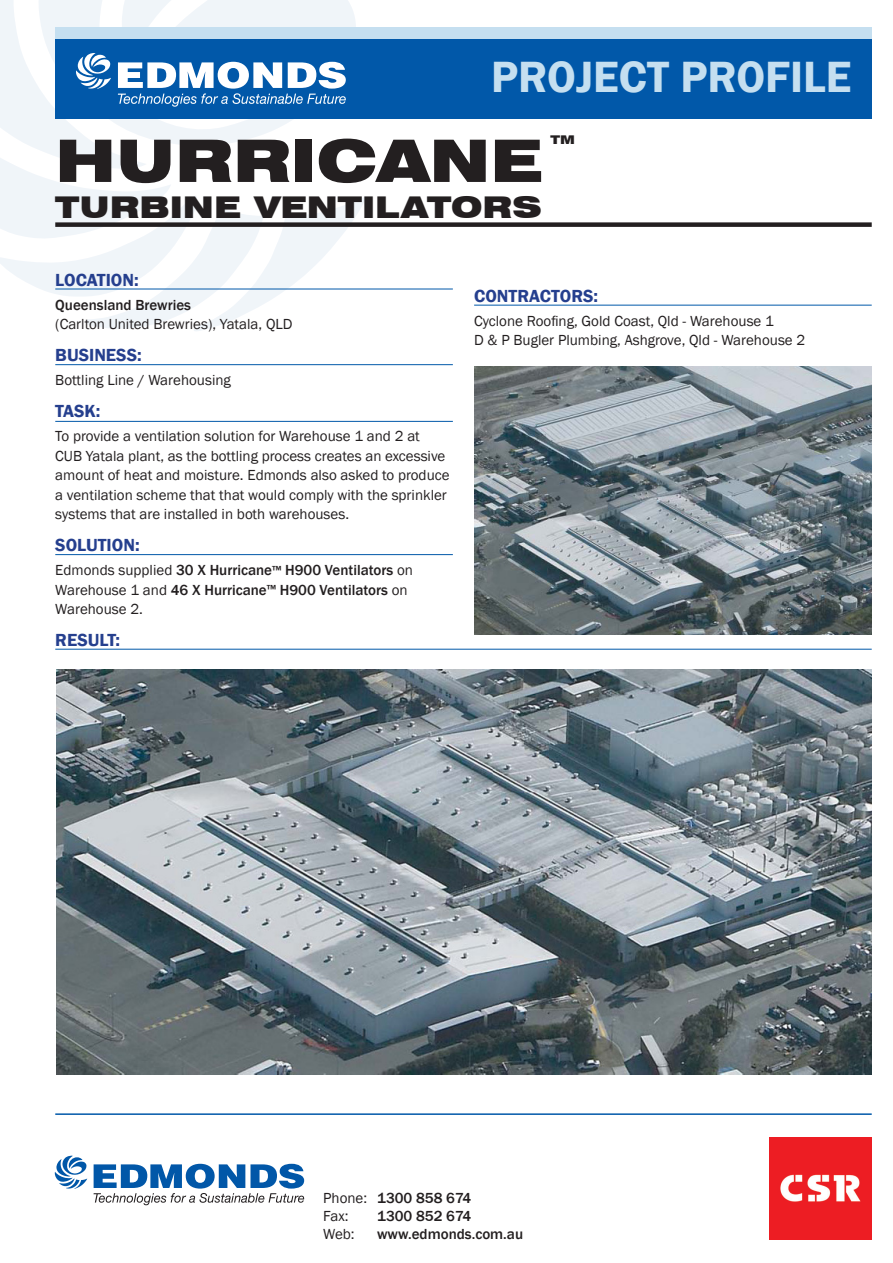
<style>
.page{position:relative;width:893px;height:1263px;background:#fff}
.page>*{position:absolute;margin:0;border:0;box-sizing:border-box;transform-origin:0 0}
.t1{font:900 expanded 58.5px "Swiss 721 BT";color:#231f20}
.t2{font:600 45px "Franklin Gothic";color:#c5dff0}
.t3{font:900 expanded 30px "Swiss 721 BT";color:#231f20}
.subheading{font:600 18px "Franklin Gothic";color:#253f8e}
.body{font:15px/19.5px "Franklin Gothic";color:#231f20}
.body-2{font:500 15px/19.5px "Franklin Gothic";color:#231f20}
.t4{font:900 expanded 12px "Swiss 721 BT";color:#231f20}
.s1{font-weight:400}
.s2{font-size:12px}
</style>
<div class="page">
<div style="left:55px;top:27px;width:817px;height:23px;background:#c5dff0"></div>
<div style="left:55px;top:40px;width:817px;height:79px;background:#0158a9"></div>
<svg style="left:0;top:0;width:366px;height:331px"></svg>
<img style="left:770px;top:1137px;width:102px;height:102px">
<hr style="left:55px;top:1113px;width:817px;height:2px;background:#0158a9">
<div style="left:55px;top:222px;width:817px;height:5px;background:#231f20"></div>
<svg style="left:93px;top:1164px;width:211px;height:41px"></svg>
<svg style="left:55px;top:1155px;width:32px;height:34px"></svg>
<hr style="left:55px;top:289px;width:398px;height:1px;background:#0158a9">
<img style="left:56px;top:669px;width:815px;height:405px">
<hr style="left:55px;top:364px;width:398px;height:1px;background:#0158a9">
<hr style="left:55px;top:421px;width:398px;height:1px;background:#0158a9">
<hr style="left:55px;top:554px;width:398px;height:1px;background:#0158a9">
<hr style="left:55px;top:649px;width:817px;height:1px;background:#0158a9">
<img style="left:474px;top:367px;width:398px;height:268px">
<hr style="left:474px;top:305px;width:398px;height:1px;background:#0158a9">
<p class="t2" style="left:491px;top:49px;width:362px">PROJECT PROFILE</p>
<p class="t1" style="left:55px;top:126px;width:488px">HURRICANE</p>
<p class="t4" style="left:550px;top:133px;width:26px">TM</p>
<p class="t3" style="left:55px;top:189px;width:488px">TURBINE VENTILATORS</p>
<p class="subheading" style="left:55px;top:269px;width:85px">LOCATION:</p>
<p class="body-2" style="left:55px;top:295px;width:137px">Queensland Brewries</p>
<p class="body" style="left:55px;top:315px;width:239px">(Carlton United Brewries), Yatala, QLD</p>
<p class="subheading" style="left:55px;top:344px;width:88px">BUSINESS:</p>
<p class="body" style="left:55px;top:371px;width:177px">Bottling Line / Warehousing</p>
<p class="subheading" style="left:55px;top:400px;width:47px">TASK:</p>
<p class="body" style="left:55px;top:427px;width:396px">To provide a ventilation solution for Warehouse 1 and 2 at CUB Yatala plant, as the bottling process creates an excessive amount of heat and moisture. Edmonds also asked to produce a ventilation scheme that that would comply with the sprinkler systems that are installed in both warehouses.</p>
<p class="subheading" style="left:55px;top:534px;width:86px">SOLUTION:</p>
<p class="body-2" style="left:55px;top:560px;width:359px"><span class="s1">Edmonds supplied</span> 30 X Hurricane<span class="s2">™</span> H900 Ventilators <span class="s1">on<br>Warehouse 1 and</span> 46 X Hurricane<span class="s2">™</span> H900 Ventilators <span class="s1">on<br>Warehouse 2.</span></p>
<p class="subheading" style="left:55px;top:629px;width:66px">RESULT:</p>
<p class="subheading" style="left:474px;top:285px;width:126px">CONTRACTORS:</p>
<p class="body" style="left:474px;top:311px;width:301px">Cyclone Roofing, Gold Coast, Qld - Warehouse 1</p>
<p class="body" style="left:474px;top:331px;width:333px">D &amp; P Bugler Plumbing, Ashgrove, Qld - Warehouse 2</p>
<p class="body-2" style="left:323px;top:1188px;width:150px"><span class="s1">Phone:</span> 1300 858 674</p>
<p class="body" style="left:323px;top:1206px;width:27px">Fax:</p>
<p class="body-2" style="left:377px;top:1206px;width:96px">1300 852 674</p>
<p class="body" style="left:323px;top:1224px;width:33px">Web:</p>
<p class="body-2" style="left:377px;top:1224px;width:147px">www.edmonds.com.au</p>
</div>
